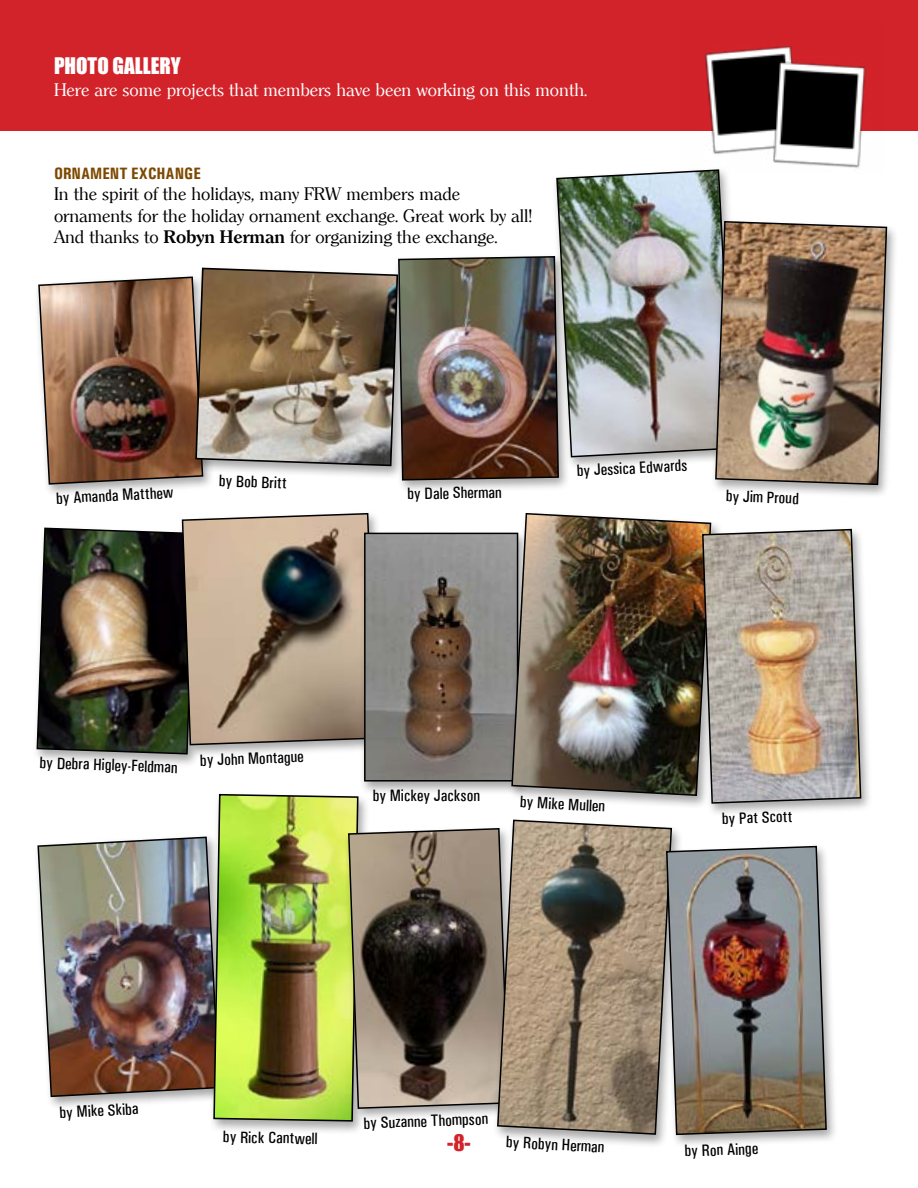
<style>
.page{position:relative;width:918px;height:1188px;background:#fff}
.page>*{position:absolute;margin:0;border:0;box-sizing:border-box;transform-origin:0 0}
.t1{font:21px "Impact";color:#fff}
.t2{font:21px "Impact";color:#d2232a}
.t3{font:18px/21.6px "Clearly Roman";color:#000}
.t4{font:18px "Clearly Roman";color:#fff}
.t5{font:500 16.5px "Univers Condensed";color:#000}
.t6{font:700 16.5px "Univers Condensed";color:#7d4900}
.s1{font-weight:700}
</style>
<div class="page">
<div style="left:0;top:0;width:918px;height:131px;background:#d2232a"></div>
<img style="left:705px;top:46px;width:161px;height:122px">
<div style="left:34px;top:274px;width:181px;height:223px;background:#000;opacity:.35"></div>
<div style="left:394px;top:253px;width:177px;height:240px;background:#000;opacity:.35"></div>
<img style="left:37px;top:255px;width:523px;height:230px">
<div style="left:32px;top:525px;width:176px;height:243px;background:#000;opacity:.35"></div>
<img style="left:36px;top:527px;width:141px;height:228px">
<div style="left:552px;top:167px;width:193px;height:304px;background:#000;opacity:.35"></div>
<img style="left:555px;top:169px;width:180px;height:289px">
<div style="left:711px;top:218px;width:187px;height:281px;background:#000;opacity:.35"></div>
<img style="left:714px;top:220px;width:174px;height:266px">
<div style="left:177px;top:510px;width:210px;height:249px;background:#000;opacity:.35"></div>
<svg style="left:181px;top:512px;width:196px;height:234px;background:#9d8e7c"></svg>
<div style="left:360px;top:530px;width:169px;height:266px;background:#000;opacity:.35"></div>
<img style="left:367px;top:536px;width:140px;height:243px">
<div style="left:364px;top:533px;width:154px;height:249px;border:2px solid #000"></div>
<div style="left:507px;top:510px;width:216px;height:299px;background:#000;opacity:.35"></div>
<img style="left:511px;top:512px;width:201px;height:285px">
<div style="left:33px;top:834px;width:198px;height:276px;background:#000;opacity:.35"></div>
<img style="left:37px;top:836px;width:172px;height:262px">
<div style="left:698px;top:526px;width:175px;height:291px;background:#000;opacity:.35"></div>
<img style="left:701px;top:528px;width:161px;height:277px">
<div style="left:209px;top:791px;width:162px;height:344px;background:#000;opacity:.35"></div>
<img style="left:213px;top:793px;width:146px;height:329px">
<div style="left:344px;top:825px;width:177px;height:297px;background:#000;opacity:.35"></div>
<svg style="left:347px;top:827px;width:146px;height:283px;background:#73695a"></svg>
<div style="left:493px;top:817px;width:190px;height:332px;background:#000;opacity:.35"></div>
<svg style="left:496px;top:819px;width:177px;height:317px;background:#968773"></svg>
<div style="left:662px;top:843px;width:177px;height:305px;background:#000;opacity:.35"></div>
<img style="left:665px;top:845px;width:163px;height:291px">
<p class="t1" style="left:54px;top:50px;width:128px">PHOTO GALLERY</p>
<p class="t4" style="left:54px;top:80px;width:535px">Here are some projects that members have been working on this month.</p>
<p class="t6" style="left:54px;top:163px;width:148px">ORNAMENT EXCHANGE</p>
<p class="t3" style="left:54px;top:184px;width:480px">In the spirit of the holidays, many FRW members made ornaments for the holiday ornament exchange. Great work by all!<br>And thanks to <span class="s1">Robyn Herman</span> for organizing the exchange.</p>
<p class="t5" style="left:56px;top:489px;width:119px;rotate:-3deg">by Amanda Matthew</p>
<p class="t5" style="left:219px;top:471px;width:69px;rotate:2deg">by Bob Britt</p>
<p class="t5" style="left:407px;top:484px;width:96px;rotate:-1deg">by Dale Sherman</p>
<p class="t5" style="left:576px;top:461px;width:112px;rotate:-3deg">by Jessica Edwards</p>
<p class="t5" style="left:726px;top:486px;width:75px;rotate:2deg">by Jim Proud</p>
<p class="t5" style="left:40px;top:753px;width:139px;rotate:2deg">by Debra Higley-Feldman</p>
<p class="t5" style="left:200px;top:750px;width:105px;rotate:-2deg">by John Montague</p>
<p class="t5" style="left:373px;top:786px;width:109px">by Mickey Jackson</p>
<p class="t5" style="left:521px;top:792px;width:87px;rotate:3deg">by Mike Mullen</p>
<p class="t5" style="left:722px;top:809px;width:72px;rotate:-2deg">by Pat Scott</p>
<p class="t5" style="left:59px;top:1103px;width:81px;rotate:-3deg">by Mike Skiba</p>
<p class="t5" style="left:363px;top:1113px;width:126px;rotate:-2deg">by Suzanne Thompson</p>
<p class="t5" style="left:223px;top:1127px;width:96px;rotate:1deg">by Rick Cantwell</p>
<p class="t5" style="left:507px;top:1132px;width:100px;rotate:3deg">by Robyn Herman</p>
<p class="t5" style="left:684px;top:1141px;width:75px;rotate:-2deg">by Ron Ainge</p>
<p class="t2" style="left:447px;top:1127px;width:25px">-8-</p>
</div>
